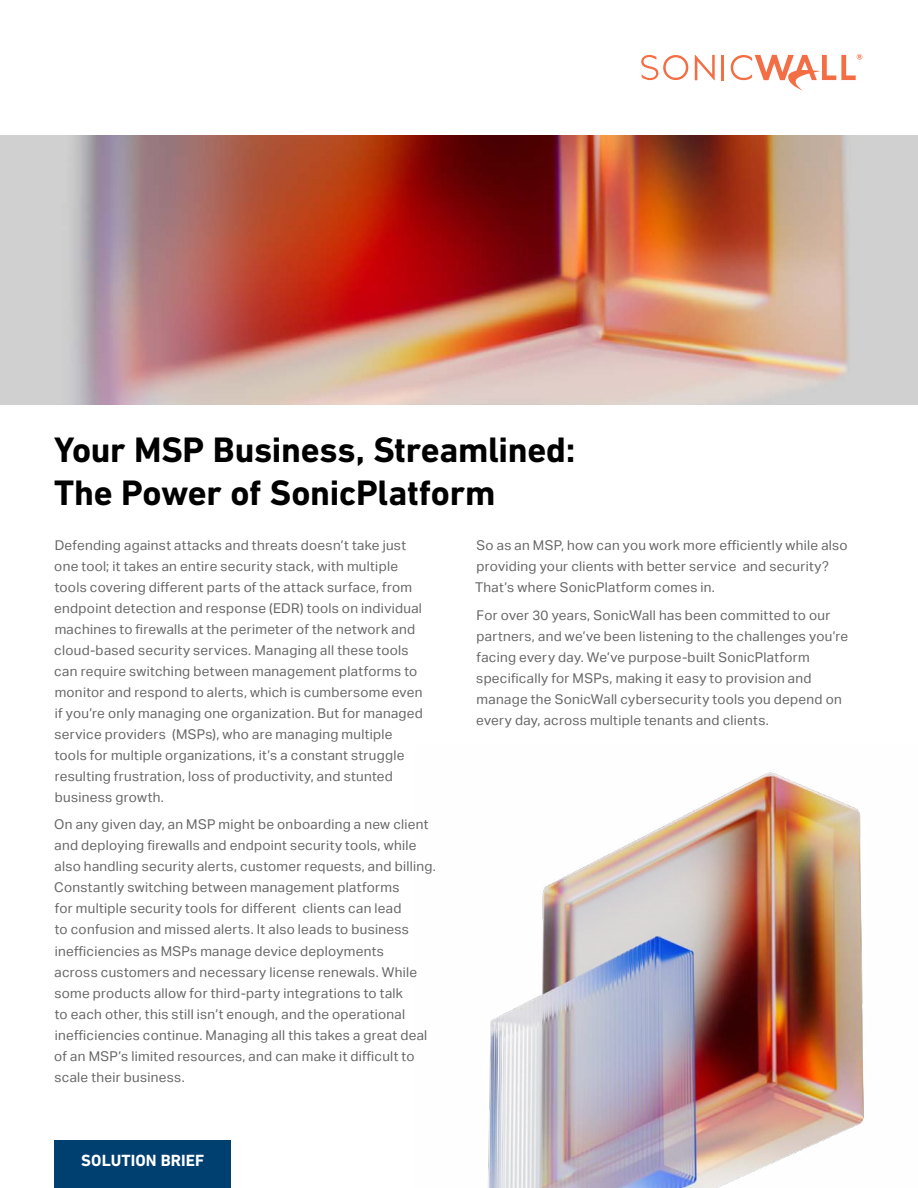
<style>
.page{position:relative;width:918px;height:1188px;background:#fff}
.page>*{position:absolute;margin:0;border:0;box-sizing:border-box;transform-origin:0 0}
.t1{font:700 36px/43.2px "DIN Next LT Pro";letter-spacing:-.005em;color:#000}
.t2{font:700 16.5px "DIN Next LT Pro";letter-spacing:.005em;color:#fff}
.t3{font:13.5px/21px "Aktiv Grotesk";letter-spacing:.025em;color:#666}
</style>
<div class="page">
<img style="left:0;top:135px;width:918px;height:270px">
<img style="left:488px;top:772px;width:376px;height:416px">
<svg style="left:695px;top:55px;width:20px;height:25px"></svg>
<hr style="left:722px;top:55px;width:2px;height:25px;background:#f36e44">
<svg style="left:641px;top:55px;width:47px;height:25px"></svg>
<svg style="left:731px;top:54px;width:131px;height:37px"></svg>
<div style="left:54px;top:1140px;width:177px;height:48px;background:#004071"></div>
<h1 class="t1" style="left:54px;top:428px;width:523px">Your MSP Business, Streamlined:<br>The Power of SonicPlatform</h1>
<p class="t3" style="left:54px;top:534px;width:370px">Defending against attacks and threats doesn’t take just one tool; it takes an entire security stack, with multiple tools covering different parts of the attack surface, from endpoint detection and response (EDR) tools on individual machines to firewalls at the perimeter of the network and cloud-based security services. Managing all these tools can require switching between management platforms to monitor and respond to alerts, which is cumbersome even if you’re only managing one organization. But for managed service providers (MSPs), who are managing multiple tools for multiple organizations, it’s a constant struggle resulting frustration, loss of productivity, and stunted business growth.</p>
<p class="t3" style="left:54px;top:814px;width:383px">On any given day, an MSP might be onboarding a new client and deploying firewalls and endpoint security tools, while also handling security alerts, customer requests, and billing.<br>Constantly switching between management platforms<br>for multiple security tools for different clients can lead<br>to confusion and missed alerts. It also leads to business inefficiencies as MSPs manage device deployments<br>across customers and necessary license renewals. While some products allow for third-party integrations to talk<br>to each other, this still isn’t enough, and the operational inefficiencies continue. Managing all this takes a great deal of an MSP’s limited resources, and can make it difficult to scale their business.</p>
<p class="t2" style="left:81px;top:1150px;width:124px">SOLUTION BRIEF</p>
<p class="t3" style="left:475px;top:535px;width:374px">So as an MSP, how can you work more efficiently while also providing your clients with better service and security?<br>That’s where SonicPlatform comes in.</p>
<p class="t3" style="left:476px;top:604px;width:374px">For over 30 years, SonicWall has been committed to our partners, and we’ve been listening to the challenges you’re facing every day. We’ve purpose-built SonicPlatform specifically for MSPs, making it easy to provision and manage the SonicWall cybersecurity tools you depend on every day, across multiple tenants and clients.</p>
</div>
